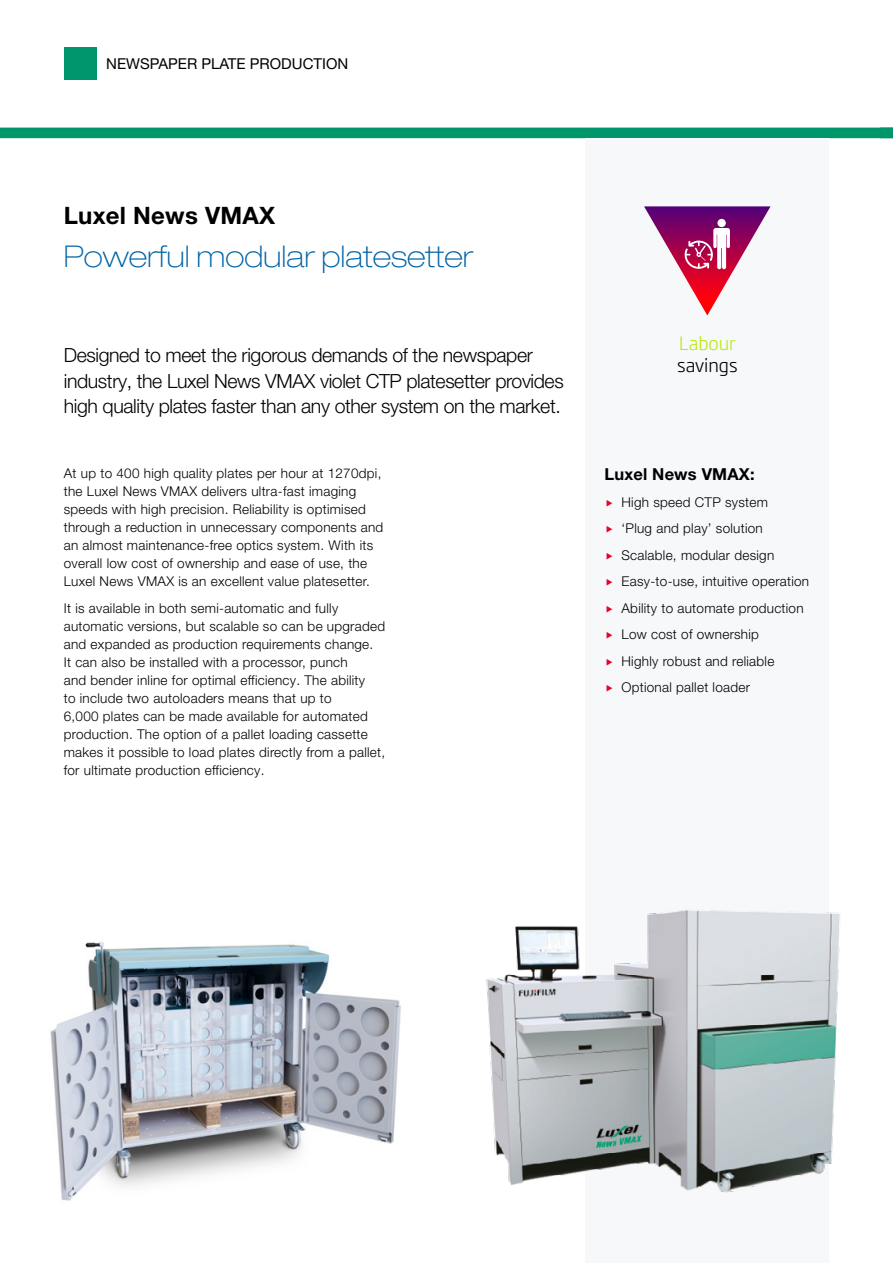
<style>
.page{position:relative;width:893px;height:1263px;background:#fff}
.page>*{position:absolute;margin:0;border:0;box-sizing:border-box;transform-origin:0 0}
.t1{font:100 expanded 30px "Helvetica Neue LT Pro";color:#0063a8}
.Page_-_intro_paragra{font:700 24px "Helvetica Neue LT Pro";letter-spacing:.01em;color:#000}
.Header_-_intro_text{font:300 19.5px/25.5px "Helvetica Neue LT Pro";letter-spacing:-.02em;color:#000}
.t2{font:300 18.15px "Soho Gothic Pro";color:#000}
.t3{font:300 18.15px "Soho Gothic Pro";color:#b9e910}
.Page_-_para_heading{font:700 16.5px "Helvetica Neue LT Pro";letter-spacing:.01em;color:#000}
.t4{font:15px "Helvetica Neue LT Pro";color:#000}
.Page_-_body_text{font:300 13.5px/18px "Helvetica Neue LT Pro";letter-spacing:.02em;color:#000}
</style>
<div class="page">
<div style="left:0;top:128px;width:893px;height:10px;background:#00966c"></div>
<div style="left:585px;top:138px;width:244px;height:1125px;background:#f7f8fa"></div>
<div style="left:64px;top:47px;width:33px;height:33px;background:#00966c"></div>
<img style="left:486px;top:910px;width:354px;height:283px">
<svg style="left:644px;top:206px;width:126px;height:109px"></svg>
<img style="left:50px;top:942px;width:351px;height:259px">
<p class="t4" style="left:106px;top:55px;width:243px">NEWSPAPER PLATE PRODUCTION</p>
<p class="Page_-_intro_paragra" style="left:64px;top:200px;width:213px">Luxel News VMAX</p>
<p class="t1" style="left:64px;top:238px;width:411px">Powerful modular platesetter</p>
<p class="Header_-_intro_text" style="left:64px;top:342px;width:501px">Designed to meet the rigorous demands of the newspaper industry, the Luxel News VMAX violet CTP platesetter provides high quality plates faster than any other system on the market.</p>
<p class="Page_-_body_text" style="left:64px;top:464px;width:321px">At up to 400 high quality plates per hour at 1270dpi, the Luxel News VMAX delivers ultra-fast imaging speeds with high precision. Reliability is optimised through a reduction in unnecessary components and an almost maintenance-free optics system. With its overall low cost of ownership and ease of use, the Luxel News VMAX is an excellent value platesetter.</p>
<p class="Page_-_body_text" style="left:64px;top:599px;width:323px">It is available in both semi-automatic and fully automatic versions, but scalable so can be upgraded and expanded as production requirements change.<br>It can also be installed with a processor, punch<br>and bender inline for optimal efficiency. The ability<br>to include two autoloaders means that up to<br>6,000 plates can be made available for automated production. The option of a pallet loading cassette makes it possible to load plates directly from a pallet, for ultimate production efficiency.</p>
<p class="t3" style="left:679px;top:329px;width:58px">Labour</p>
<p class="t2" style="left:677px;top:351px;width:62px">savings</p>
<p class="Page_-_para_heading" style="left:604px;top:464px;width:152px">Luxel News VMAX:</p>
<p class="Page_-_body_text" style="left:621px;top:493px;width:148px">High speed CTP system</p>
<p class="Page_-_body_text" style="left:621px;top:519px;width:143px">‘Plug and play’ solution</p>
<p class="Page_-_body_text" style="left:621px;top:546px;width:154px">Scalable, modular design</p>
<p class="Page_-_body_text" style="left:621px;top:572px;width:189px">Easy-to-use, intuitive operation</p>
<p class="Page_-_body_text" style="left:621px;top:599px;width:184px">Ability to automate production</p>
<p class="Page_-_body_text" style="left:621px;top:625px;width:139px">Low cost of ownership</p>
<p class="Page_-_body_text" style="left:621px;top:652px;width:154px">Highly robust and reliable</p>
<p class="Page_-_body_text" style="left:621px;top:678px;width:130px">Optional pallet loader</p>
</div>
